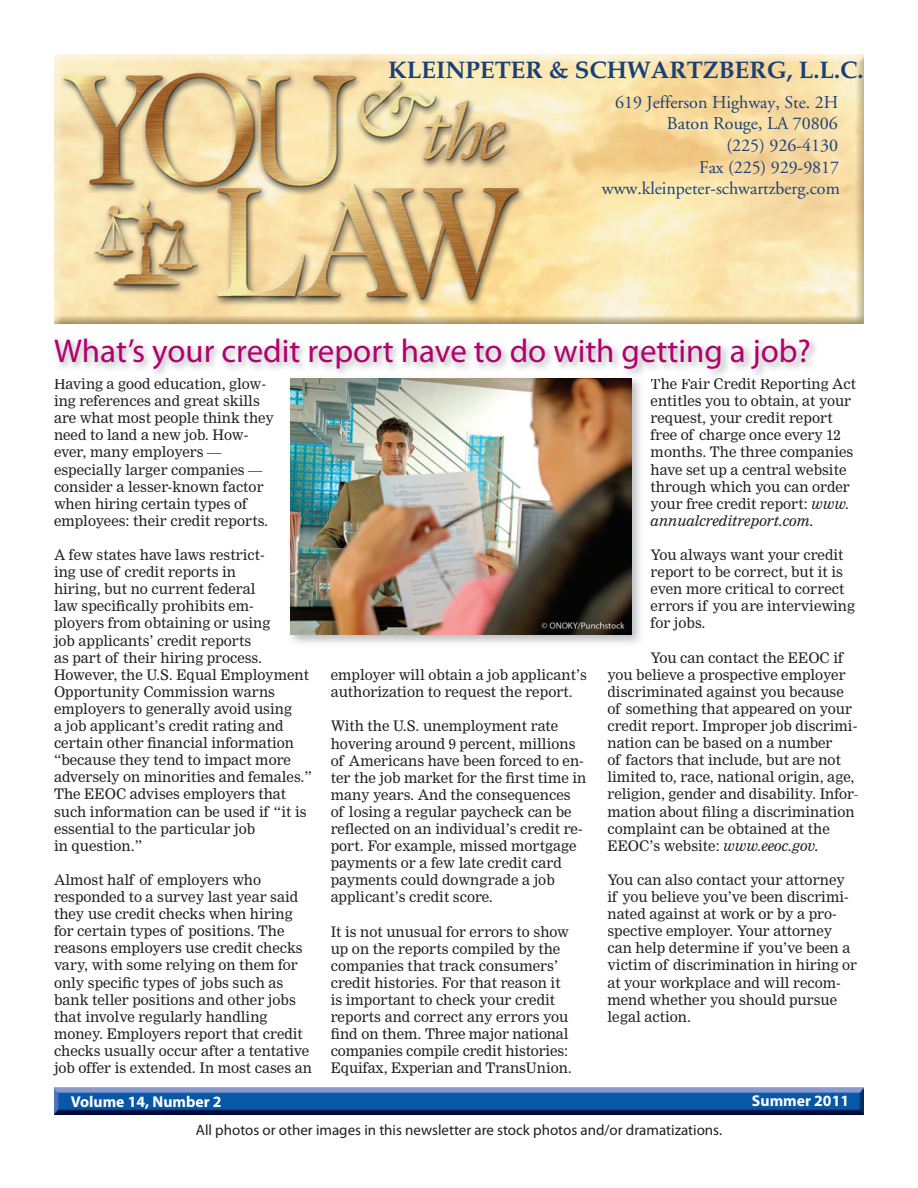
<style>
.page{position:relative;width:918px;height:1188px;background:#fff}
.page>*{position:absolute;margin:0;border:0;box-sizing:border-box;transform-origin:0 0}
.t1{font:33px "Myriad Pro";color:#b2016b}
.t2{font:700 24px "Palatino";color:#1a407a}
.t3{font:18px/21.6px "Adobe Garamond";color:#1a407a;text-align:right}
.t4{font:700 15.75px "Myriad Pro";color:#fff}
.t5{font:15px "Myriad Pro";color:#231f20}
.t6{font:14.25px/17.1px "Nimrod MT Std";color:#231f20}
.s1{font-style:italic}
</style>
<div class="page">
<img style="left:54px;top:1088px;width:810px;height:26px">
<img style="left:54px;top:54px;width:810px;height:270px">
<img style="left:290px;top:378px;width:351px;height:266px">
<img style="left:291px;top:379px;width:340px;height:255px">
<img style="left:291px;top:378px;width:340px;height:1px">
<h2 class="t2" style="left:388px;top:61px;width:477px">KLEINPETER &amp; SCHWARTZBERG, L.L.C.</h2>
<p class="t3" style="left:602px;top:93px;width:239px">619 Jefferson Highway, Ste. 2H<br>Baton Rouge, LA 70806<br>(225) 926-4130<br>Fax (225) 929-9817 www.kleinpeter-schwartzberg.com</p>
<h1 class="t1" style="left:54px;top:339px;width:759px">What’s your credit report have to do with getting a job?</h1>
<p class="t6" style="left:81px;top:376px;width:6px">i</p>
<p class="t6" style="left:142px;top:376px;width:29px">d d</p>
<p class="t6" style="left:200px;top:376px;width:6px">i</p>
<p class="t6" style="left:237px;top:376px;width:6px">l</p>
<p class="t6" style="left:661px;top:376px;width:11px">h</p>
<p class="t6" style="left:698px;top:376px;width:55px">iC di</p>
<p class="t6" style="left:807px;top:376px;width:6px">i</p>
<p class="t6" style="left:651px;top:376px;width:207px">T e Fa r re t Report ng Act entitles you to obtain, at your request, your credit report free of charge once every 12 months. The three companies have set up a central website through which you can order your free credit report: <span class="s1">www. annualcreditreport.com.</span></p>
<p class="t6" style="left:651px;top:547px;width:206px">You always want your credit report to be correct, but it is even more critical to correct errors if you are interviewing for jobs.</p>
<p class="t6" style="left:608px;top:650px;width:252px;text-indent:43px">You can contact the EEOC if you believe a prospective employer discriminated against you because of something that appeared on your credit report. Improper job discrimi&shy;nation can be based on a number<br>of factors that include, but are not limited to, race, national origin, age, religion, gender and disability. Infor&shy;mation about filing a discrimination complaint can be obtained at the EEOC’s website: <span class="s1">www.eeoc.gov.</span></p>
<p class="t6" style="left:608px;top:872px;width:251px">You can also contact your attorney if you believe you’ve been discrimi&shy;nated against at work or by a pro&shy;spective employer. Your attorney can help determine if you’ve been a victim of discrimination in hiring or at your workplace and will recom&shy;mend whether you should pursue legal action.</p>
<p class="t6" style="left:54px;top:376px;width:222px">Hav ng a goo e ucat on, g ow&shy;ing references and great skills are what most people think they need to land a new job. How&shy;ever, many employers — especially larger companies — consider a lesser-known factor when hiring certain types of employees: their credit reports.</p>
<p class="t6" style="left:54px;top:547px;width:260px">A few states have laws restrict-<br>ing use of credit reports in<br>hiring, but no current federal<br>law specifically prohibits em-<br>ployers from obtaining or using<br>job applicants’ credit reports<br>as part of their hiring process.<br>However, the U.S. Equal Employment<br>Opportunity Commission warns employers to generally avoid using<br>a job applicant’s credit rating and certain other financial information “because they tend to impact more adversely on minorities and females.”<br>The EEOC advises employers that such information can be used if “it is essential to the particular job<br>in question.”</p>
<p class="t6" style="left:54px;top:872px;width:260px">Almost half of employers who responded to a survey last year said they use credit checks when hiring for certain types of positions. The reasons employers use credit checks vary, with some relying on them for only specific types of jobs such as bank teller positions and other jobs that involve regularly handling money. Employers report that credit checks usually occur after a tentative job offer is extended. In most cases an</p>
<p class="t6" style="left:331px;top:667px;width:258px">employer will obtain a job applicant’s authorization to request the report.</p>
<p class="t6" style="left:331px;top:719px;width:257px">With the U.S. unemployment rate hovering around 9 percent, millions of Americans have been forced to en&shy;ter the job market for the first time in many years. And the consequences of losing a regular paycheck can be reflected on an individual’s credit re&shy;port. For example, missed mortgage payments or a few late credit card payments could downgrade a job applicant’s credit score.</p>
<p class="t6" style="left:331px;top:924px;width:243px">It is not unusual for errors to show up on the reports compiled by the companies that track consumers’ credit histories. For that reason it is important to check your credit reports and correct any errors you find on them. Three major national companies compile credit histories:<br>Equifax, Experian and TransUnion.</p>
<p class="t4" style="left:71px;top:1096px;width:152px">Volume 14, Number 2</p>
<p class="t4" style="left:752px;top:1095px;width:99px">Summer 2011</p>
<p class="t5" style="left:196px;top:1124px;width:528px">All photos or other images in this newsletter are stock photos and/or dramatizations.</p>
</div>
